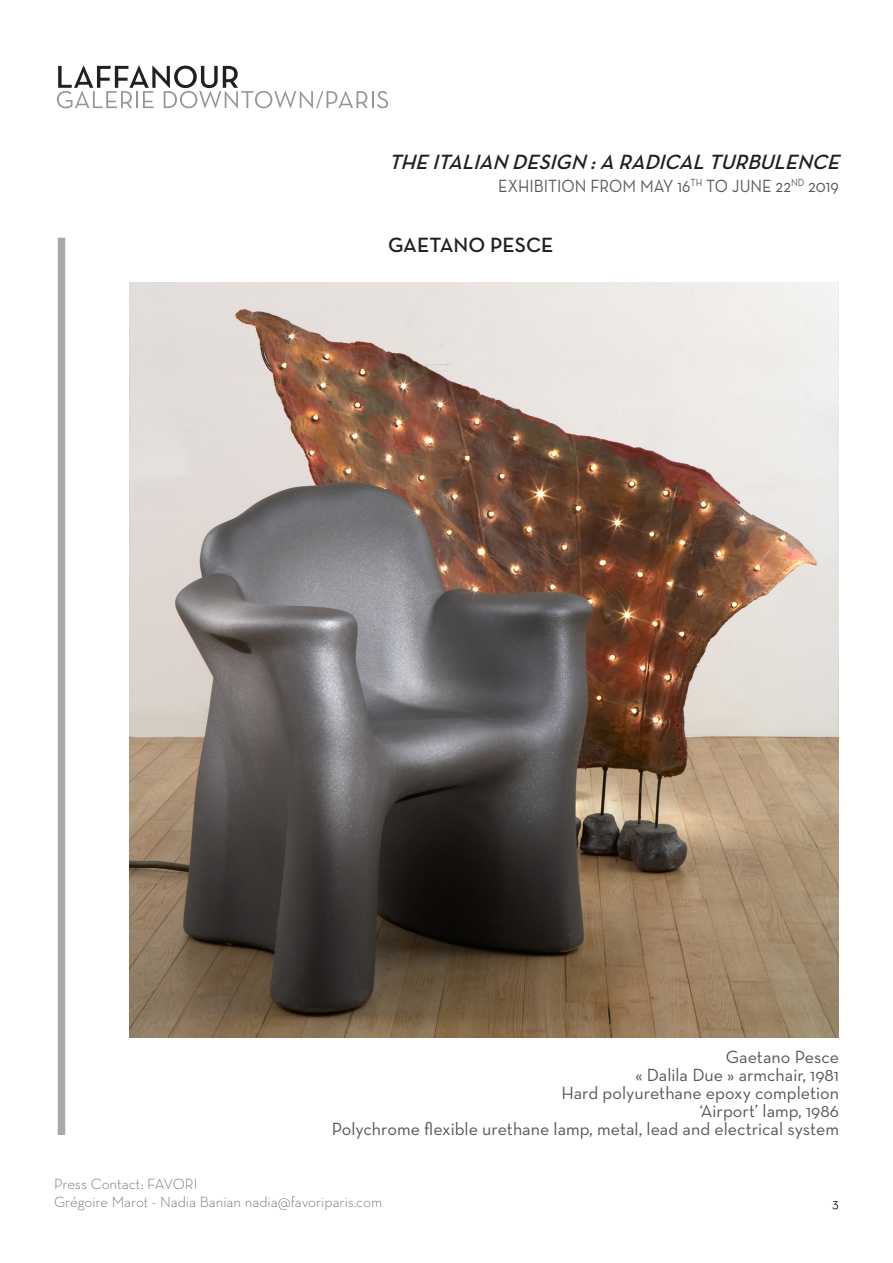
<style>
.page{position:relative;width:893px;height:1263px;background:#fff}
.page>*{position:absolute;margin:0;border:0;box-sizing:border-box;transform-origin:0 0}
.t1{font:italic 600 21px "Neutra Text";color:#231f20}
.t2{font:600 21px "Neutra Text";color:#231f20}
.t3{font:18px "Neutra Text";color:#57585a}
.t4{font:18px "Neutra Text";color:#57585a;scale:.91 1}
.t5{font:300 15px "Neutra Text";color:#6c6d70}
.t6{font:13.5px "Neutra Text";color:#231f20}
</style>
<div class="page">
<svg style="left:57px;top:66px;width:331px;height:42px"></svg>
<div style="left:58px;top:238px;width:7px;height:897px;background:#a8a9ad"></div>
<img style="left:130px;top:283px;width:709px;height:754px">
<p class="t1" style="left:389px;top:149px;width:458px">THEITALIAN DESIGN :A RADICALTURBULENCE</p>
<p class="t4" style="left:498px;top:175px;width:376px">EXHIBITION FROM MAY 16<sup>TH</sup> TO JUNE 22<sup>ND</sup> 2019</p>
<p class="t2" style="left:388px;top:232px;width:167px">GAETANO PESCE</p>
<p class="t3" style="left:726px;top:1046px;width:115px">Gaetano Pesce</p>
<p class="t3" style="left:635px;top:1064px;width:205px">« Dalila Due » armchair, 1981</p>
<p class="t3" style="left:561px;top:1082px;width:279px">Hard polyurethane epoxy completion</p>
<p class="t3" style="left:699px;top:1100px;width:141px">‘Airport’ lamp, 1986</p>
<p class="t3" style="left:332px;top:1118px;width:509px">Polychrome flexible urethane lamp, metal, lead and electrical system</p>
<p class="t5" style="left:54px;top:1174px;width:145px">Press Contact: FAVORI</p>
<p class="t5" style="left:54px;top:1192px;width:330px">Grégoire Marot - Nadia Banian nadia@favoriparis.com</p>
<p class="t6" style="left:832px;top:1195px;width:8px">3</p>
</div>
